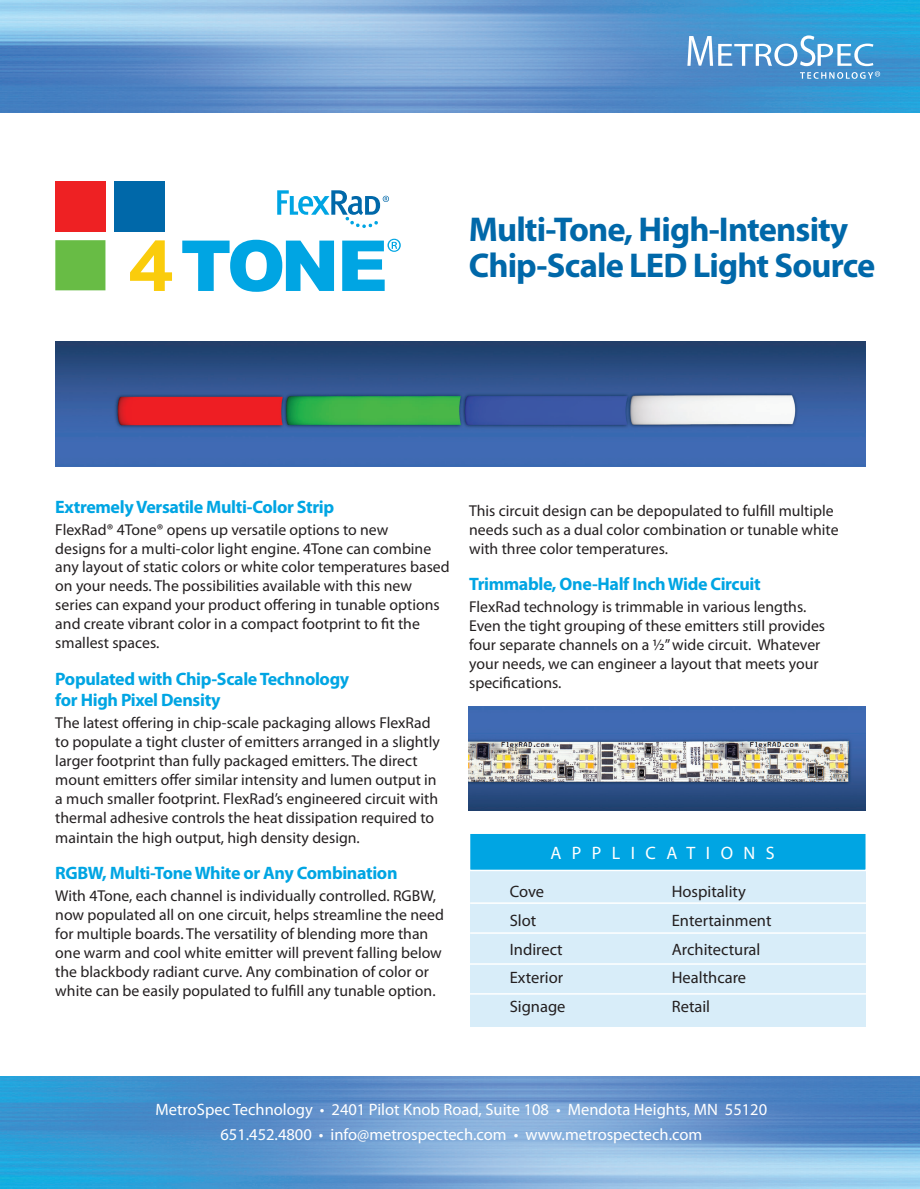
<style>
.page{position:relative;width:920px;height:1189px;background:#fff}
.page>*{position:absolute;margin:0;border:0;box-sizing:border-box;transform-origin:0 0}
.t1{font:700 34.5px/36px "Myriad Pro";letter-spacing:-.025em;color:#0068a9}
.t2{font:700 18px/21.6px "Myriad Pro";letter-spacing:-.02em;color:#00a5e3}
.t3{font:18px "Myriad Pro";letter-spacing:.58em;color:#fff}
.t4{font:16.5px/25.8px "Myriad Pro";color:#fff;text-align:center}
.t5{font:16.5px "Myriad Pro";color:#231f20}
.t6{font:15.75px/18.9px "Myriad Pro";color:#231f20}
</style>
<div class="page">
<img style="left:0;top:1076px;width:920px;height:112px">
<img style="left:0;top:0;width:920px;height:113px">
<svg style="left:687px;top:35px;width:193px;height:44px;background:#67a5d5"></svg>
<div style="left:55px;top:181px;width:50px;height:51px;background:#ee2123"></div>
<div style="left:55px;top:240px;width:50px;height:50px;background:#68bc45"></div>
<div style="left:114px;top:181px;width:50px;height:51px;background:#0068a9"></div>
<svg style="left:130px;top:240px;width:42px;height:51px"></svg>
<svg style="left:182px;top:240px;width:152px;height:52px"></svg>
<svg style="left:342px;top:239px;width:59px;height:52px"></svg>
<svg style="left:277px;top:190px;width:112px;height:38px"></svg>
<div style="left:470px;top:870px;width:395px;height:156px;background:#d8edf9"></div>
<div style="left:469px;top:832px;width:398px;height:38px;background:#00a5e3;border:2px solid #fff"></div>
<hr style="left:470px;top:902px;width:397px;height:1px;background:#fff">
<hr style="left:470px;top:932px;width:397px;height:1px;background:#fff">
<hr style="left:469px;top:962px;width:397px;height:2px;background:#fff">
<hr style="left:469px;top:992px;width:397px;height:2px;background:#fff">
<img style="left:55px;top:341px;width:810px;height:125px">
<img style="left:469px;top:706px;width:396px;height:104px">
<h1 class="t1" style="left:469px;top:210px;width:408px">Multi-Tone, High-Intensity<br>Chip-Scale LED Light Source</h1>
<p class="t2" style="left:55px;top:495px;width:280px">Extremely Versatile Multi-Color Strip</p>
<p class="t6" style="left:55px;top:519px;width:396px">FlexRad® 4Tone® opens up versatile options to new<br>designs for a multi-color light engine. 4Tone can combine any layout of static colors or white color temperatures based on your needs. The possibilities available with this new series can expand your product offering in tunable options and create vibrant color in a compact footprint to fit the smallest spaces.</p>
<p class="t2" style="left:55px;top:667px;width:295px">Populated with Chip-Scale Technology for High Pixel Density</p>
<p class="t6" style="left:55px;top:713px;width:386px">The latest offering in chip-scale packaging allows FlexRad to populate a tight cluster of emitters arranged in a slightly larger footprint than fully packaged emitters. The direct mount emitters offer similar intensity and lumen output in a much smaller footprint. FlexRad’s engineered circuit with thermal adhesive controls the heat dissipation required to maintain the high output, high density design.</p>
<p class="t2" style="left:55px;top:861px;width:344px">RGBW, Multi-Tone White or Any Combination</p>
<p class="t6" style="left:55px;top:885px;width:390px">With 4Tone, each channel is individually controlled. RGBW, now populated all on one circuit, helps streamline the need for multiple boards. The versatility of blending more than one warm and cool white emitter will prevent falling below the blackbody radiant curve. Any combination of color or white can be easily populated to fulfill any tunable option.</p>
<p class="t5" style="left:510px;top:881px;width:36px">Cove</p>
<p class="t5" style="left:672px;top:881px;width:76px">Hospitality</p>
<p class="t6" style="left:469px;top:500px;width:371px">This circuit design can be depopulated to fulfill multiple needs such as a dual color combination or tunable white with three color temperatures.</p>
<p class="t2" style="left:469px;top:572px;width:293px">Trimmable, One-Half Inch Wide Circuit</p>
<p class="t6" style="left:469px;top:597px;width:357px">FlexRad technology is trimmable in various lengths.<br>Even the tight grouping of these emitters still provides four separate channels on a ½” wide circuit. Whatever your needs, we can engineer a layout that meets your specifications.</p>
<p class="t3" style="left:550px;top:841px;width:226px">APPLICATIONS</p>
<p class="t5" style="left:510px;top:909px;width:28px">Slot</p>
<p class="t5" style="left:672px;top:909px;width:101px">Entertainment</p>
<p class="t5" style="left:510px;top:938px;width:54px">Indirect</p>
<p class="t5" style="left:672px;top:938px;width:90px">Architectural</p>
<p class="t5" style="left:510px;top:967px;width:55px">Exterior</p>
<p class="t5" style="left:672px;top:967px;width:76px">Healthcare</p>
<p class="t5" style="left:510px;top:996px;width:57px">Signage</p>
<p class="t5" style="left:672px;top:996px;width:40px">Retail</p>
<p class="t4" style="left:155px;top:1095px;width:613px">MetroSpec Technology • 2401 Pilot Knob Road, Suite 108 • Mendota Heights, MN 55120<br>651.452.4800 • info@metrospectech.com • www.metrospectech.com</p>
</div>
